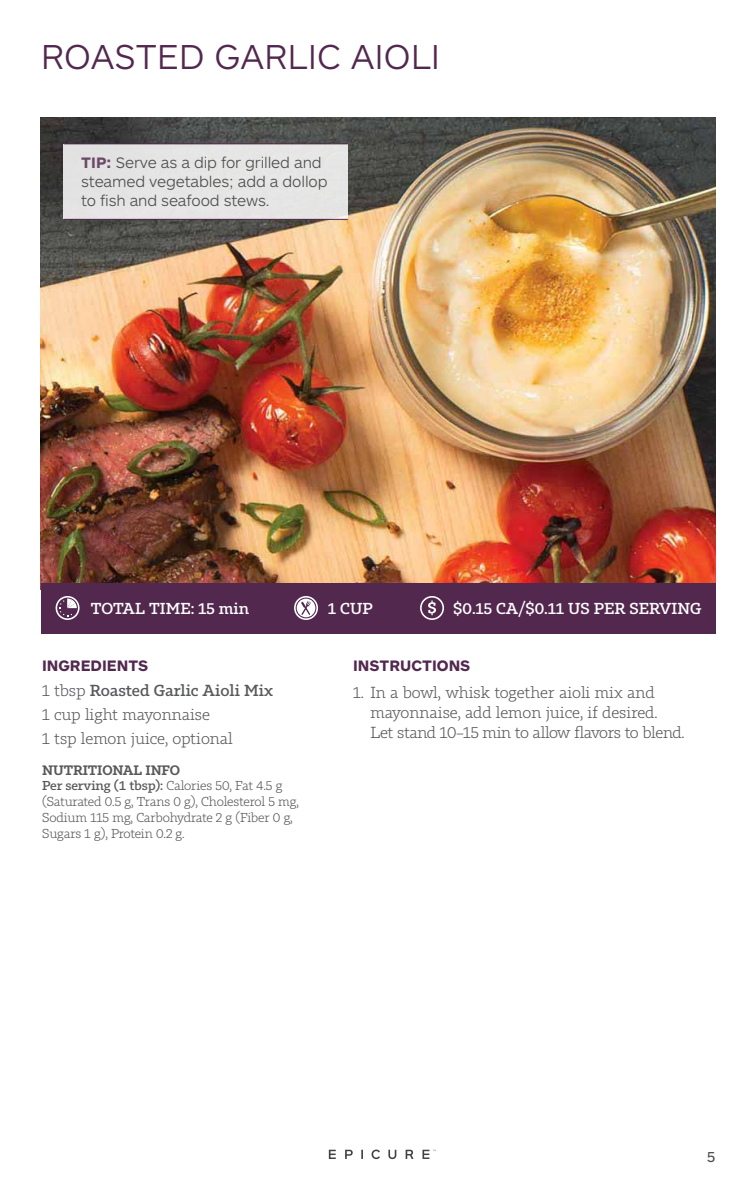
<style>
.page{position:relative;width:756px;height:1188px;background:#fff}
.page>*{position:absolute;margin:0;border:0;box-sizing:border-box;transform-origin:0 0}
.t1{font:300 36px "ARS Maquette Pro";color:#53284f}
.t2{font:300 15.75px/24.2px "Tabac Slab";letter-spacing:-.01em;color:#58595b}
.t3{font:300 15.75px/18.8px "ARS Maquette Pro";letter-spacing:-.01em;color:#4d4d4f}
.t4{font:700 15.75px "ARS Maquette Pro";color:#53284f}
.t5{font:500 15.6px "Tabac Slab";color:#fff}
.t6{font:15px "ARS Maquette Pro";color:#4d4d4f}
.t7{font:600 13.5px "Tabac Slab";letter-spacing:-.01em;color:#58595b}
.t8{font:300 12.75px/15.8px "Tabac Slab";letter-spacing:-.01em;color:#58595b}
.s1{font-weight:700;color:#6d4869}
.s2{font-weight:500}
</style>
<div class="page">
<img style="left:40px;top:117px;width:676px;height:473px">
<div style="left:41px;top:583px;width:675px;height:50px;background:#53284f"></div>
<svg style="left:420px;top:596px;width:24px;height:24px"></svg>
<svg style="left:294px;top:596px;width:24px;height:24px"></svg>
<svg style="left:56px;top:596px;width:24px;height:24px"></svg>
<div style="left:64px;top:144px;width:284px;height:75px;background:#e5e5e5"></div>
<hr style="left:64px;top:143px;width:284px;height:1px;background:#53284f">
<hr style="left:64px;top:219px;width:284px;height:1px;background:#53284f">
<svg style="left:329px;top:1150px;width:7px;height:9px"></svg>
<svg style="left:345px;top:1150px;width:8px;height:9px"></svg>
<svg style="left:361px;top:1150px;width:2px;height:9px"></svg>
<svg style="left:388px;top:1150px;width:8px;height:9px"></svg>
<svg style="left:406px;top:1150px;width:7px;height:9px"></svg>
<svg style="left:423px;top:1150px;width:13px;height:9px"></svg>
<svg style="left:372px;top:1150px;width:8px;height:9px"></svg>
<h1 class="t1" style="left:41px;top:34px;width:401px">ROASTED GARLIC AIOLI</h1>
<p class="t3" style="left:81px;top:153px;width:248px"><span class="s1">TIP:</span> Serve as a dip for grilled and steamed vegetables; add a dollop to fish and seafood stews.</p>
<p class="t5" style="left:91px;top:599px;width:160px">TOTAL TIME: 15 min</p>
<p class="t5" style="left:328px;top:599px;width:46px">1 CUP</p>
<p class="t5" style="left:453px;top:599px;width:250px">$0.15 CA/$0.11 US PER SERVING</p>
<p class="t4" style="left:42px;top:655px;width:108px">INGREDIENTS</p>
<p class="t2" style="left:42px;top:679px;width:232px">1 tbsp <span class="s2">Roasted Garlic Aioli Mix<br></span>1 cup light mayonnaise<br>1 tsp lemon juice, optional</p>
<p class="t7" style="left:42px;top:762px;width:139px">NUTRITIONAL INFO</p>
<p class="t8" style="left:42px;top:778px;width:258px"><span class="s2">Per serving (1 tbsp):</span> Calories 50, Fat 4.5 g (Saturated 0.5 g, Trans 0 g), Cholesterol 5 mg, Sodium 115 mg, Carbohydrate 2 g (Fiber 0 g, Sugars 1 g), Protein 0.2 g.</p>
<p class="t4" style="left:353px;top:655px;width:119px">INSTRUCTIONS</p>
<p class="t2" style="left:370px;top:682px;width:316px;line-height:20.2px;text-indent:-17px">1. In a bowl, whisk together aioli mix and mayonnaise, add lemon juice, if desired.<br>Let stand 10–15 min to allow flavors to blend.</p>
<p class="t6" style="left:707px;top:1147px;width:10px">5</p>
</div>
